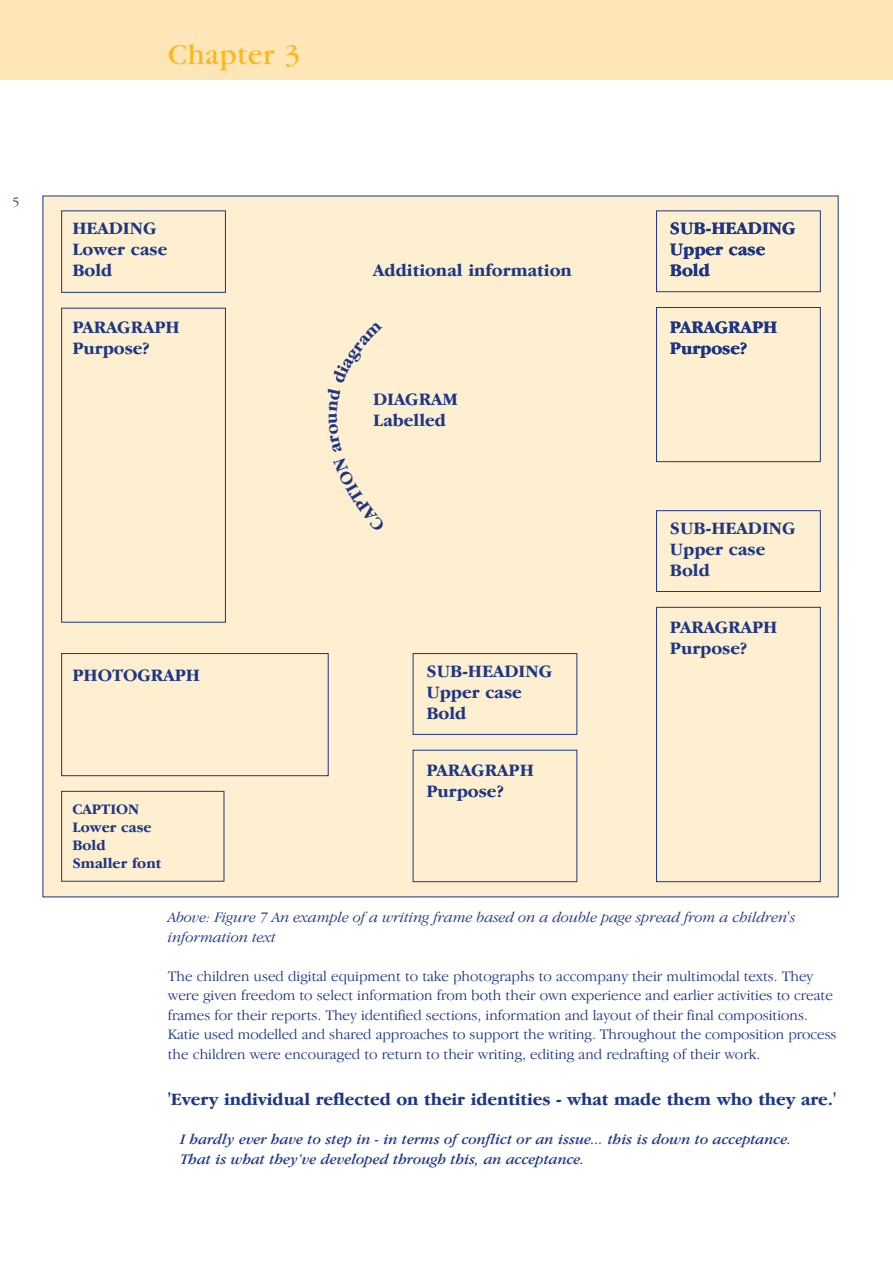
<style>
.page{position:relative;width:893px;height:1263px;background:#fff}
.page>*{position:absolute;margin:0;border:0;box-sizing:border-box;transform-origin:0 0}
.t1{font:30px "Garamond";letter-spacing:.02em;color:#fcb814}
.t2{font:700 18px/21px "Garamond IT Cby BT";color:#1c3685}
.t3{font:300 15px/19.5px "Garamond IT Cby BT";color:#1c3685}
.t4{font:italic 15px/19.5px "Garamond IT Cby BT";color:#1c3685}
.t5{font:italic 300 15px/19.5px "Garamond IT Cby BT";color:#1c3685}
.t6{font:700 15px/18px "Garamond IT Cby BT";color:#1c3685}
.t7{font:300 13.5px "Garamond IT Cby BT";color:#1c3685}
</style>
<div class="page">
<div style="left:0;top:0;width:893px;height:79px;background:#fee6b9"></div>
<div style="left:43px;top:196px;width:795px;height:700px;background:#feefd0"></div>
<div style="left:61px;top:210px;width:165px;height:83px;border:1px solid #1c3685"></div>
<div style="left:61px;top:308px;width:165px;height:315px;border:1px solid #1c3685"></div>
<div style="left:656px;top:210px;width:165px;height:82px;border:1px solid #1c3685"></div>
<div style="left:656px;top:307px;width:165px;height:155px;border:1px solid #1c3685"></div>
<div style="left:61px;top:653px;width:268px;height:123px;border:1px solid #1c3685"></div>
<div style="left:61px;top:791px;width:163px;height:91px;border:1px solid #1c3685"></div>
<div style="left:656px;top:510px;width:165px;height:82px;border:1px solid #1c3685"></div>
<div style="left:656px;top:607px;width:165px;height:275px;border:1px solid #1c3685"></div>
<div style="left:413px;top:653px;width:164px;height:82px;border:1px solid #1c3685"></div>
<p class="t7" style="left:13px;top:197px;width:8px">5</p>
<h1 class="t1" style="left:168px;top:44px;width:134px">Chapter 3</h1>
<p class="t2" style="left:72px;top:220px;width:97px">HEADING<br>Lower case<br>Bold</p>
<p class="t2" style="left:670px;top:220px;width:127px">SUB-HEADING<br>Upper case<br>Bold</p>
<p class="t2" style="left:373px;top:262px;width:200px">Additional information</p>
<p class="t2" style="left:72px;top:319px;width:109px">PARAGRAPH<br>Purpose?</p>
<p class="t2" style="left:72px;top:667px;width:129px">PHOTOGRAPH</p>
<p class="t6" style="left:72px;top:802px;width:90px">CAPTION<br>Lower case<br>Bold<br>Smaller font</p>
<p class="t2" style="left:323px;top:424px;width:13px;rotate:-90deg">u</p>
<p class="t2" style="left:373px;top:391px;width:86px">DIAGRAM<br>Labelled</p>
<p class="t2" style="left:426px;top:663px;width:127px">SUB-HEADING<br>Upper case<br>Bold</p>
<p class="t2" style="left:426px;top:762px;width:109px">PARAGRAPH<br>Purpose?</p>
<p class="t2" style="left:670px;top:319px;width:109px">PARAGRAPH<br>Purpose?</p>
<p class="t2" style="left:670px;top:520px;width:127px">SUB-HEADING<br>Upper case<br>Bold</p>
<p class="t2" style="left:670px;top:619px;width:109px">PARAGRAPH<br>Purpose?</p>
<p class="t5" style="left:168px;top:909px;width:629px">Above: Figure 7 An example of a writing frame based on a double page spread from a children's information text</p>
<p class="t3" style="left:168px;top:967px;width:670px">The children used digital equipment to take photographs to accompany their multimodal texts. They were given freedom to select information from both their own experience and earlier activities to create frames for their reports. They identified sections, information and layout of their final compositions.<br>Katie used modelled and shared approaches to support the writing. Throughout the composition process the children were encouraged to return to their writing, editing and redrafting of their work.</p>
<p class="t2" style="left:168px;top:1091px;width:670px">'Every individual reflected on their identities - what made them who they are.'</p>
<p class="t4" style="left:181px;top:1131px;width:612px">I hardly ever have to step in - in terms of conflict or an issue... this is down to acceptance.<br>That is what they’ve developed through this, an acceptance.</p>
</div>
